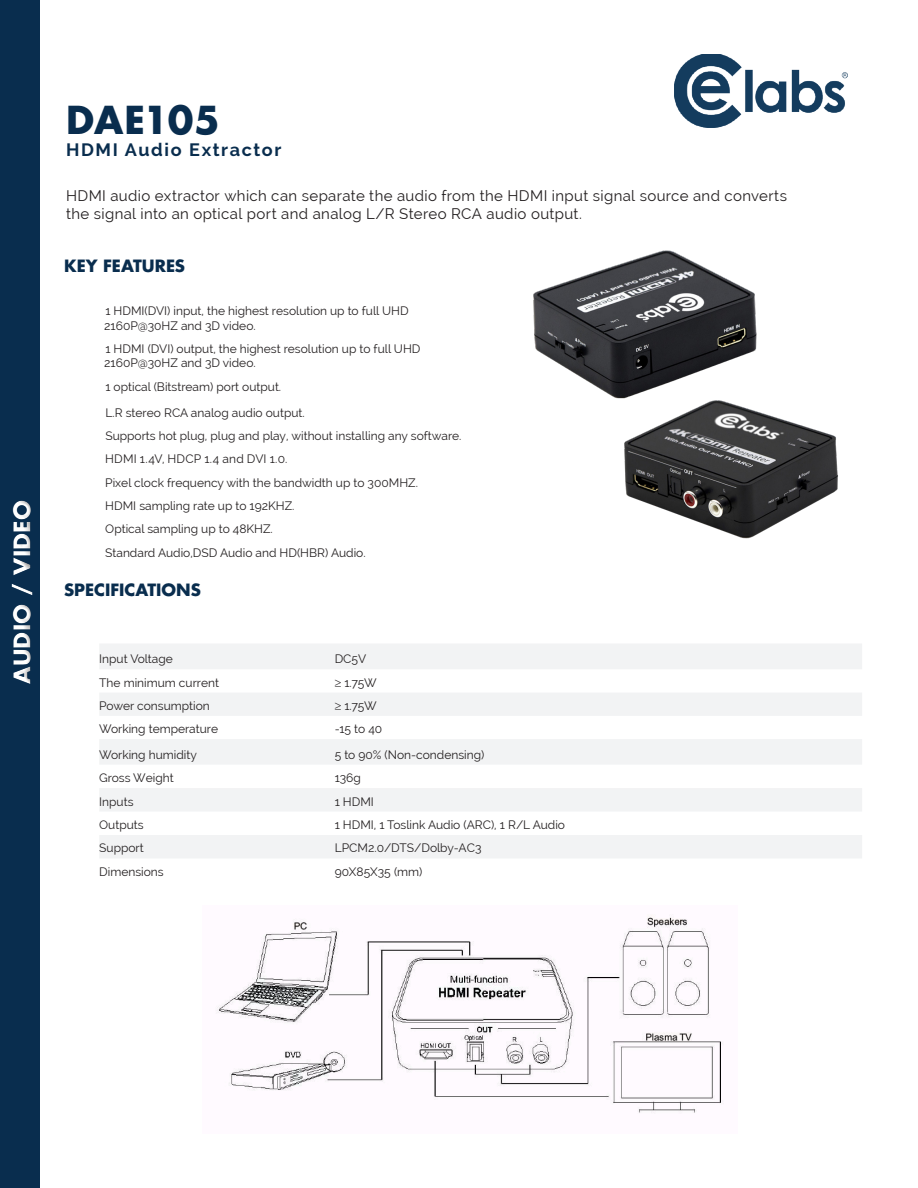
<style>
.page{position:relative;width:918px;height:1188px;background:#fff}
.page>*{position:absolute;margin:0;border:0;box-sizing:border-box;transform-origin:0 0}
.t1{font:700 37.5px "Futura Std";letter-spacing:-.005em;color:#092d4e}
.t2{font:700 22.5px "Futura Std";letter-spacing:.01em;color:#fff}
.t3{font:700 18px "Raleway";letter-spacing:.09em;color:#092d4e}
.t4{font:700 16.5px "Futura Std";color:#092d4e}
.Description{font:15px/18px "Raleway";letter-spacing:.025em;color:#231f20}
.Key_Features_No_Bull{font:12px/14.4px "Raleway";color:#231f20}
.s1{color:#fff}
</style>
<div class="page">
<div style="left:0;top:0;width:40px;height:1188px;background:#092d4e"></div>
<img style="left:675px;top:54px;width:172px;height:73px">
<div style="left:13px;top:493px;width:28px;height:197px;background:#231f20;opacity:.75"></div>
<img style="left:216px;top:914px;width:508px;height:199px">
<img style="left:624px;top:431px;width:214px;height:108px">
<img style="left:533px;top:250px;width:288px;height:219px">
<svg style="left:100px;top:644px;width:762px;height:214px;fill:#f2f3f4"></svg>
<h2 class="t2" style="left:7px;top:684px;width:186px;rotate:-90deg">AUDIO / VIDEO</h2>
<p class="t1" style="left:66px;top:95px;width:155px">DAE105</p>
<p class="t3" style="left:66px;top:140px;width:217px">HDMI Audio Extractor</p>
<p class="Description" style="left:66px;top:186px;width:723px">HDMI audio extractor which can separate the audio from the HDMI input signal source and converts the signal into an optical port and analog L/R Stereo RCA audio output.</p>
<p class="t4" style="left:64px;top:255px;width:122px">KEY FEATURES</p>
<p class="Key_Features_No_Bull" style="left:99px;top:304px;width:311px;text-indent:6px">1 HDMI(DVI) input, the highest resolution up to full UHD <span class="s1">_</span>2160P@30HZ and 3D video.</p>
<p class="Key_Features_No_Bull" style="left:99px;top:342px;width:323px;text-indent:6px">1 HDMI (DVI) output, the highest resolution up to full UHD <span class="s1">_</span>2160P@30HZ and 3D video.</p>
<p class="Key_Features_No_Bull" style="left:105px;top:379px;width:177px">1 optical (Bitstream) port output.</p>
<p class="Key_Features_No_Bull" style="left:105px;top:405px;width:201px">L.R stereo RCA analog audio output.</p>
<p class="Key_Features_No_Bull" style="left:105px;top:429px;width:358px">Supports hot plug, plug and play, without installing any software.</p>
<p class="Key_Features_No_Bull" style="left:105px;top:452px;width:184px">HDMI 1.4V, HDCP 1.4 and DVI 1.0.</p>
<p class="Key_Features_No_Bull" style="left:105px;top:475px;width:314px">Pixel clock frequency with the bandwidth up to 300MHZ.</p>
<p class="Key_Features_No_Bull" style="left:105px;top:499px;width:191px">HDMI sampling rate up to 192KHZ.</p>
<p class="Key_Features_No_Bull" style="left:105px;top:522px;width:169px">Optical sampling up to 48KHZ.</p>
<p class="Key_Features_No_Bull" style="left:105px;top:545px;width:262px">Standard Audio,DSD Audio and HD(HBR) Audio.</p>
<p class="t4" style="left:64px;top:578px;width:138px">SPECIFICATIONS</p>
<p class="Key_Features_No_Bull" style="left:99px;top:652px;width:75px">Input Voltage</p>
<p class="Key_Features_No_Bull" style="left:335px;top:652px;width:33px">DC5V</p>
<p class="Key_Features_No_Bull" style="left:99px;top:675px;width:121px">The minimum current</p>
<p class="Key_Features_No_Bull" style="left:335px;top:675px;width:44px">≥ 1.75W</p>
<p class="Key_Features_No_Bull" style="left:99px;top:698px;width:112px">Power consumption</p>
<p class="Key_Features_No_Bull" style="left:335px;top:698px;width:44px">≥ 1.75W</p>
<p class="Key_Features_No_Bull" style="left:99px;top:722px;width:120px">Working temperature</p>
<p class="Key_Features_No_Bull" style="left:335px;top:722px;width:49px">-15℃ to 40℃</p>
<p class="Key_Features_No_Bull" style="left:99px;top:747px;width:99px">Working humidity</p>
<p class="Key_Features_No_Bull" style="left:335px;top:747px;width:151px">5 to 90% (Non-condensing)</p>
<p class="Key_Features_No_Bull" style="left:99px;top:771px;width:76px">Gross Weight</p>
<p class="Key_Features_No_Bull" style="left:335px;top:771px;width:28px">136g</p>
<p class="Key_Features_No_Bull" style="left:99px;top:794px;width:36px">Inputs</p>
<p class="Key_Features_No_Bull" style="left:335px;top:794px;width:41px">1 HDMI</p>
<p class="Key_Features_No_Bull" style="left:99px;top:818px;width:46px">Outputs</p>
<p class="Key_Features_No_Bull" style="left:335px;top:818px;width:232px">1 HDMI, 1 Toslink Audio (ARC), 1 R/L Audio</p>
<p class="Key_Features_No_Bull" style="left:99px;top:841px;width:46px">Support</p>
<p class="Key_Features_No_Bull" style="left:335px;top:841px;width:148px">LPCM2.0/DTS/Dolby-AC3</p>
<p class="Key_Features_No_Bull" style="left:99px;top:864px;width:66px">Dimensions</p>
<p class="Key_Features_No_Bull" style="left:335px;top:864px;width:89px">90X85X35 (mm)</p>
</div>
